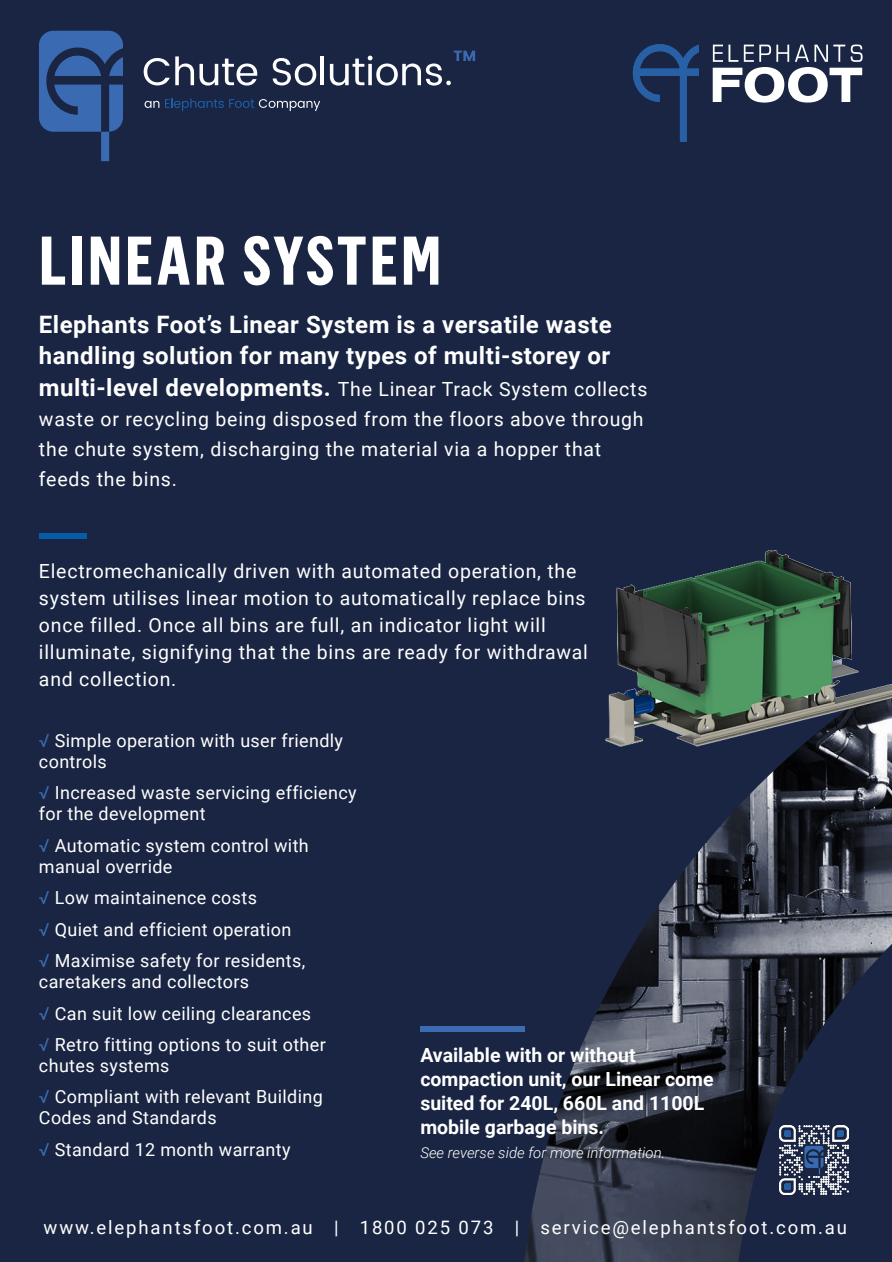
<style>
.page{position:relative;width:892px;height:1262px;background:#fff}
.page>*{position:absolute;margin:0;border:0;box-sizing:border-box;transform-origin:0 0}
.t1{font:700 67.35px "Flama Cond";letter-spacing:.045em;color:#fff}
.t2{font:700 24px/31.8px "Roboto";letter-spacing:.02em;color:#fff}
.t3{font:19.5px/27px "Roboto";letter-spacing:.04em;color:#fff}
.t4{font:700 19.5px/24px "Roboto";color:#fff}
.t5{font:18.6px "Roboto";letter-spacing:.1em;color:#fff}
.t6{font:18px/31.5px "Roboto";letter-spacing:.02em;color:#fff}
.t7{font:italic 300 15px "Roboto";color:#fff}
.s1{font-weight:700;font-size:24px}
.s2{color:#3b6cb2}
</style>
<div class="page">
<div style="left:0;top:0;width:892px;height:1261px;background:#192542"></div>
<div style="left:39px;top:533px;width:47px;height:6px;background:#045da8"></div>
<img style="left:524px;top:738px;width:368px;height:523px">
<svg style="left:712px;top:45px;width:150px;height:57px"></svg>
<svg style="left:633px;top:44px;width:66px;height:98px"></svg>
<img style="left:606px;top:550px;width:286px;height:196px">
<img style="left:779px;top:1125px;width:69px;height:69px">
<div style="left:420px;top:1026px;width:104px;height:5px;background:#3b6cb2"></div>
<svg style="left:144px;top:56px;width:113px;height:29px"></svg>
<svg style="left:273px;top:58px;width:43px;height:27px"></svg>
<hr style="left:321px;top:56px;width:3px;height:29px;background:#fff">
<svg style="left:330px;top:51px;width:145px;height:34px"></svg>
<svg style="left:39px;top:31px;width:84px;height:130px"></svg>
<svg style="left:145px;top:101px;width:14px;height:7px"></svg>
<svg style="left:165px;top:98px;width:155px;height:13px"></svg>
<h1 class="t1" style="left:39px;top:210px;width:404px">LINEAR SYSTEM</h1>
<p class="t2" style="left:39px;top:307px;width:574px">Elephants Foot’s Linear System is a versatile waste handling solution for many types of multi-storey or</p>
<p class="t3" style="left:39px;top:373px;width:610px;line-height:30px"><span class="s1">multi-level developments.</span> The Linear Track System collects waste or recycling being disposed from the floors above through the chute system, discharging the material via a hopper that feeds the bins.</p>
<p class="t3" style="left:39px;top:557px;width:550px">Electromechanically driven with automated operation, the system utilises linear motion to automatically replace bins once filled. Once all bins are full, an indicator light will illuminate, signifying that the bins are ready for withdrawal and collection.</p>
<p class="t6" style="left:39px;top:729px;width:306px;line-height:21px"><span class="s2">√</span> Simple operation with user friendly controls</p>
<p class="t6" style="left:39px;top:781px;width:319px;line-height:21px"><span class="s2">√</span> Increased waste servicing efficiency for the development</p>
<p class="t6" style="left:39px;top:833px;width:271px;line-height:21px"><span class="s2">√</span> Automatic system control with manual override</p>
<p class="t6" style="left:39px;top:881px;width:268px"><span class="s2">√</span> Low maintainence costs<br><span class="s2">√</span> Quiet and efficient operation <span class="s2">√</span> Maximise safety for residents,</p>
<p class="t6" style="left:39px;top:964px;width:288px">caretakers and collectors<br><span class="s2">√</span> Can suit low ceiling clearances <span class="s2">√</span> Retro fitting options to suit other</p>
<p class="t6" style="left:39px;top:1048px;width:285px">chutes systems<br><span class="s2">√</span> Compliant with relevant Building</p>
<p class="t6" style="left:39px;top:1101px;width:253px">Codes and Standards<br><span class="s2">√</span> Standard 12 month warranty</p>
<p class="t4" style="left:420px;top:1041px;width:295px">Available with or without compaction unit, our Linear come suited for 240L, 660L and 1100L mobile garbage bins.</p>
<p class="t7" style="left:420px;top:1141px;width:246px">See reverse side for more information.</p>
<p class="t5" style="left:44px;top:1213px;width:805px">www.elephantsfoot.com.au | 1800 025 073 | service@elephantsfoot.com.au</p>
</div>
